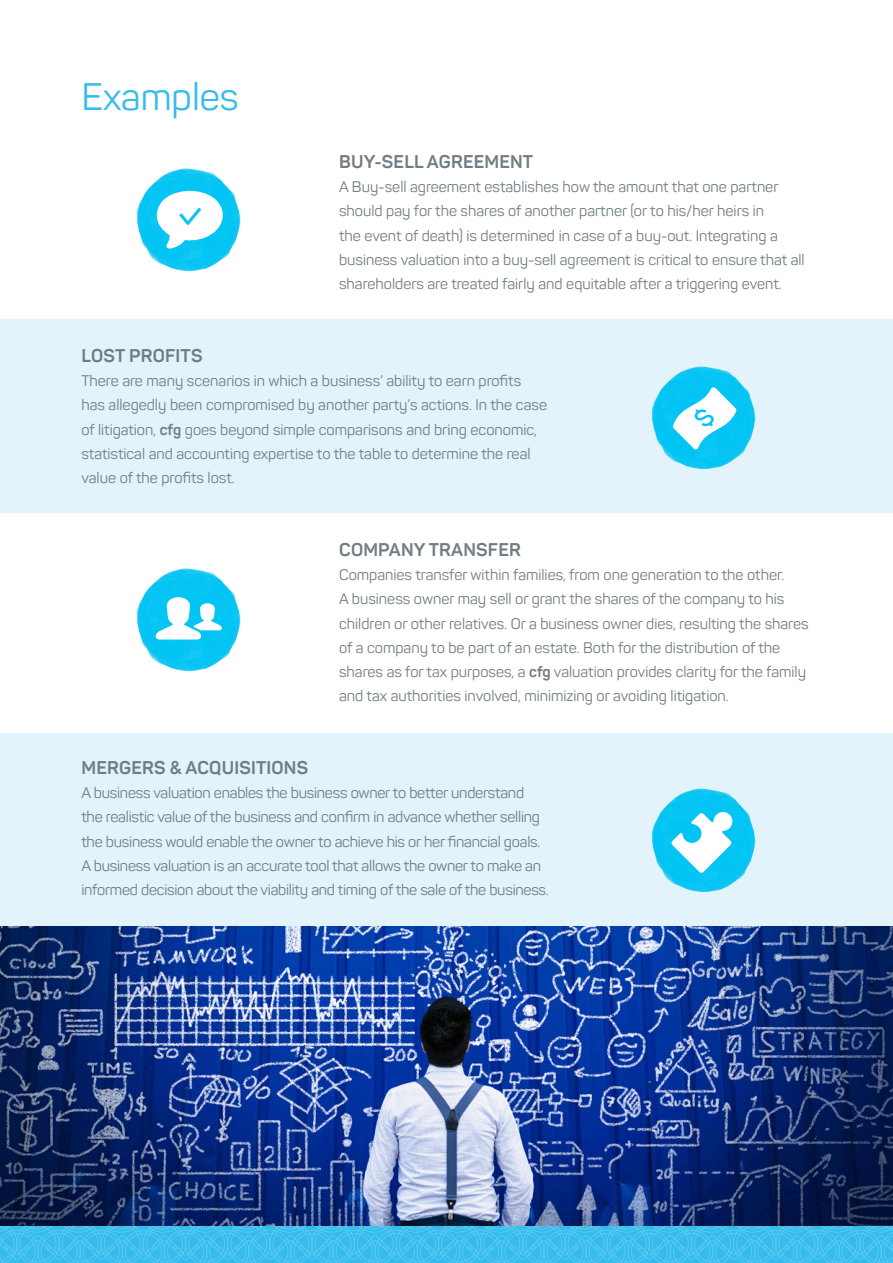
<style>
.page{position:relative;width:893px;height:1263px;background:#fff}
.page>*{position:absolute;margin:0;border:0;box-sizing:border-box;transform-origin:0 0}
.t1{font:37.8px "Panton";color:#34bced}
.t2{font:700 18.15px "Panton";letter-spacing:.01em;color:#717d83}
.t3{font:15.15px/24.3px "Panton";color:#717d83}
.s1{font-weight:700}
</style>
<div class="page">
<div style="left:0;top:319px;width:893px;height:194px;background:#e2f3fb"></div>
<div style="left:0;top:733px;width:893px;height:193px;background:#e2f3fb"></div>
<img style="left:0;top:926px;width:893px;height:300px">
<img style="left:651px;top:788px;width:105px;height:104px">
<svg style="left:671px;top:809px;width:65px;height:64px;background:#77dff9"></svg>
<img style="left:136px;top:568px;width:105px;height:104px">
<svg style="left:154px;top:597px;width:69px;height:42px"></svg>
<img style="left:136px;top:168px;width:105px;height:104px">
<svg style="left:157px;top:183px;width:66px;height:66px"></svg>
<img style="left:651px;top:366px;width:105px;height:103px">
<svg style="left:673px;top:387px;width:64px;height:63px;background:#77dff9"></svg>
<svg style="left:0;top:1226px;width:893px;height:37px;background:#40bfed"></svg>
<h1 class="t1" style="left:81px;top:73px;width:159px">Examples</h1>
<p class="t2" style="left:339px;top:150px;width:195px">BUY-SELL AGREEMENT</p>
<p class="t3" style="left:339px;top:175px;width:467px">A Buy-sell agreement establishes how the amount that one partner should pay for the shares of another partner (or to his/her heirs in<br>the event of death) is determined in case of a buy-out. Integrating a business valuation into a buy-sell agreement is critical to ensure that all shareholders are treated fairly and equitable after a triggering event.</p>
<p class="t2" style="left:82px;top:344px;width:123px">LOST PROFITS</p>
<p class="t3" style="left:81px;top:369px;width:467px">There are many scenarios in which a business’ ability to earn profits has allegedly been compromised by another party’s actions. In the case of litigation, <span class="s1">cfg</span> goes beyond simple comparisons and bring economic, statistical and accounting expertise to the table to determine the real value of the profits lost.</p>
<p class="t2" style="left:339px;top:538px;width:183px">COMPANY TRANSFER</p>
<p class="t3" style="left:339px;top:562px;width:471px">Companies transfer within families, from one generation to the other.<br>A business owner may sell or grant the shares of the company to his children or other relatives. Or a business owner dies, resulting the shares of a company to be part of an estate. Both for the distribution of the shares as for tax purposes, a <span class="s1">cfg</span> valuation provides clarity for the family and tax authorities involved, minimizing or avoiding litigation.</p>
<p class="t2" style="left:82px;top:756px;width:228px">MERGERS &amp; ACQUISITIONS</p>
<p class="t3" style="left:81px;top:781px;width:469px">A business valuation enables the business owner to better understand the realistic value of the business and confirm in advance whether selling the business would enable the owner to achieve his or her financial goals.<br>A business valuation is an accurate tool that allows the owner to make an informed decision about the viability and timing of the sale of the business.</p>
</div>
